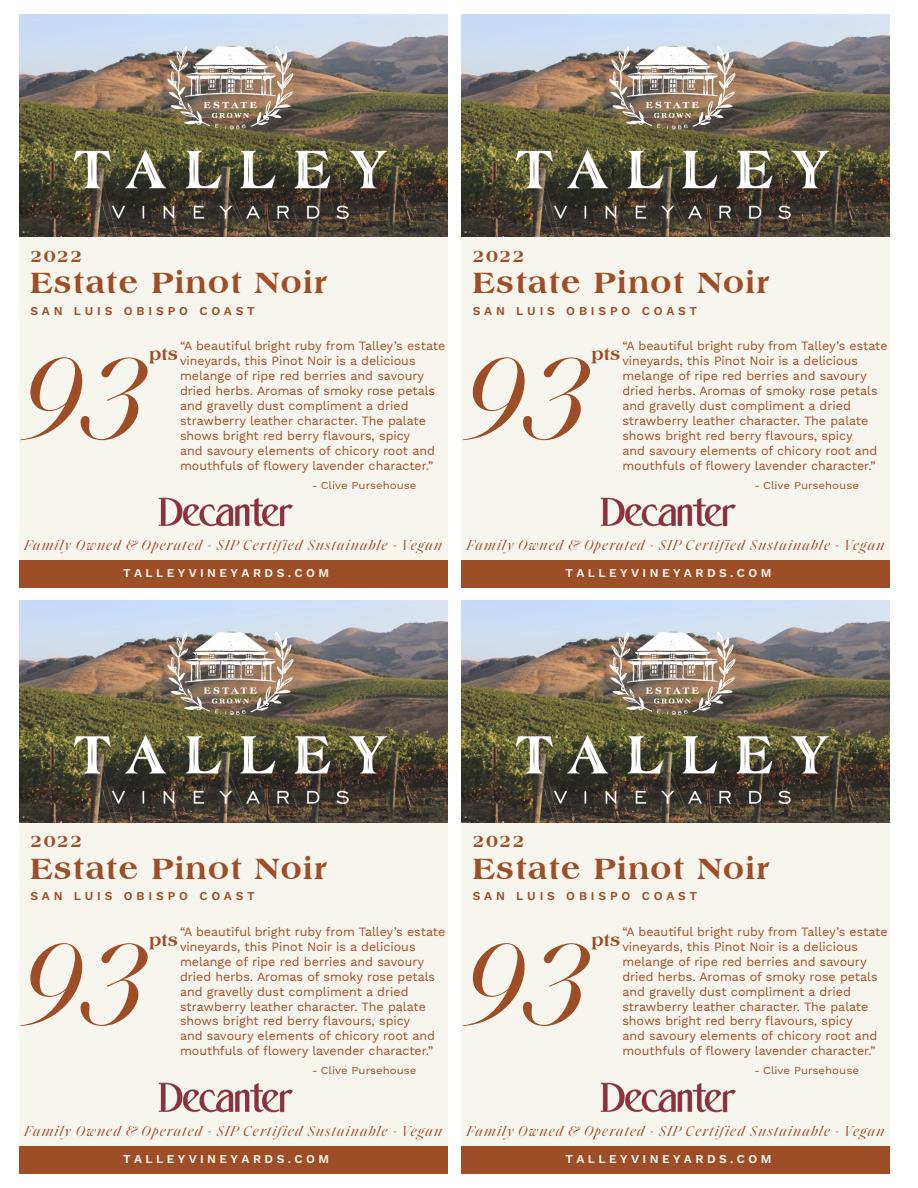
<style>
.page{position:relative;width:918px;height:1188px;background:#fff}
.page>*{position:absolute;margin:0;border:0;box-sizing:border-box;transform-origin:0 0}
.t1{font:italic 118.05px "Saol Display";color:#9d4e26}
.t2{font:800 31.5px "Americana BT";letter-spacing:.05em;color:#9d4e26}
.t3{font:800 18px "Americana BT";letter-spacing:.075em;color:#9d4e26}
.t4{font:italic 14.55px "Saol Display";letter-spacing:.085em;color:#9d4e26}
.t5{font:12.45px/15px "Work Sans";color:#9d4e26}
.t6{font:600 12px "Work Sans";letter-spacing:.285em;color:#f9f9f2}
.t7{font:600 12px "Work Sans";letter-spacing:.32em;color:#9d4e26}
.t8{font:10.5px "Work Sans";color:#9d4f25;scale:1.09 1}
.s1{font-style:italic}
</style>
<div class="page">
<div style="left:19px;top:21px;width:428px;height:567px;background:#f6f5ee"></div>
<div style="left:19px;top:561px;width:428px;height:27px;background:#9d4e26"></div>
<img style="left:19px;top:14px;width:428px;height:223px">
<div style="left:77px;top:49px;width:329px;height:190px;background:#231f20;opacity:.49"></div>
<img style="left:59px;top:24px;width:348px;height:207px">
<img style="left:158px;top:497px;width:135px;height:30px">
<div style="left:462px;top:21px;width:428px;height:567px;background:#f6f5ee"></div>
<div style="left:462px;top:561px;width:428px;height:27px;background:#9d4e26"></div>
<img style="left:462px;top:14px;width:428px;height:223px">
<div style="left:519px;top:49px;width:329px;height:190px;background:#231f20;opacity:.49"></div>
<img style="left:501px;top:24px;width:349px;height:207px">
<img style="left:601px;top:497px;width:135px;height:30px">
<div style="left:19px;top:607px;width:428px;height:566px;background:#f6f5ee"></div>
<div style="left:19px;top:1146px;width:428px;height:28px;background:#9d4e26"></div>
<img style="left:19px;top:600px;width:428px;height:222px">
<div style="left:77px;top:635px;width:329px;height:190px;background:#231f20;opacity:.49"></div>
<img style="left:59px;top:610px;width:348px;height:206px">
<img style="left:158px;top:1083px;width:135px;height:29px">
<div style="left:462px;top:607px;width:428px;height:566px;background:#f6f5ee"></div>
<div style="left:462px;top:1146px;width:428px;height:28px;background:#9d4e26"></div>
<img style="left:462px;top:600px;width:428px;height:222px">
<div style="left:519px;top:635px;width:329px;height:190px;background:#231f20;opacity:.49"></div>
<img style="left:501px;top:610px;width:349px;height:206px">
<img style="left:601px;top:1083px;width:135px;height:29px">
<p class="t3" style="left:30px;top:245px;width:54px">2022</p>
<p class="t3" style="left:473px;top:245px;width:54px">2022</p>
<p class="t2" style="left:30px;top:264px;width:298px">Estate Pinot Noir</p>
<p class="t2" style="left:473px;top:264px;width:298px">Estate Pinot Noir</p>
<p class="t7" style="left:30px;top:304px;width:226px">SAN LUIS OBISPO COAST</p>
<p class="t7" style="left:473px;top:304px;width:226px">SAN LUIS OBISPO COAST</p>
<p class="t3" style="left:150px;top:343px;width:30px">pts</p>
<p class="t5" style="left:180px;top:339px;width:267px">“A beautiful bright ruby from Talley’s estate vineyards, this Pinot Noir is a delicious melange of ripe red berries and savoury dried herbs. Aromas of smoky rose petals and gravelly dust compliment a dried strawberry leather character. The palate shows bright red berry flavours, spicy<br>and savoury elements of chicory root and mouthfuls of flowery lavender character.”</p>
<p class="t8" style="left:311px;top:479px;width:98px"><span class="s1">-</span>Clive Pursehouse</p>
<p class="t1" style="left:17px;top:314px;width:129px">93</p>
<p class="t3" style="left:592px;top:343px;width:30px">pts</p>
<p class="t5" style="left:622px;top:339px;width:267px">“A beautiful bright ruby from Talley’s estate vineyards, this Pinot Noir is a delicious melange of ripe red berries and savoury dried herbs. Aromas of smoky rose petals and gravelly dust compliment a dried strawberry leather character. The palate shows bright red berry flavours, spicy<br>and savoury elements of chicory root and mouthfuls of flowery lavender character.”</p>
<p class="t8" style="left:753px;top:479px;width:98px"><span class="s1">-</span>Clive Pursehouse</p>
<p class="t1" style="left:459px;top:314px;width:129px">93</p>
<p class="t4" style="left:24px;top:535px;width:419px">Family Owned &amp; Operated - SIP Certified Sustainable - Vegan</p>
<p class="t6" style="left:123px;top:566px;width:208px">TALLEYVINEYARDS.COM</p>
<p class="t4" style="left:467px;top:535px;width:419px">Family Owned &amp; Operated - SIP Certified Sustainable - Vegan</p>
<p class="t6" style="left:565px;top:566px;width:208px">TALLEYVINEYARDS.COM</p>
<p class="t3" style="left:30px;top:831px;width:54px">2022</p>
<p class="t3" style="left:473px;top:831px;width:54px">2022</p>
<p class="t2" style="left:30px;top:850px;width:298px">Estate Pinot Noir</p>
<p class="t2" style="left:473px;top:850px;width:298px">Estate Pinot Noir</p>
<p class="t7" style="left:30px;top:889px;width:226px">SAN LUIS OBISPO COAST</p>
<p class="t7" style="left:473px;top:889px;width:226px">SAN LUIS OBISPO COAST</p>
<p class="t3" style="left:150px;top:929px;width:30px">pts</p>
<p class="t5" style="left:180px;top:925px;width:267px">“A beautiful bright ruby from Talley’s estate vineyards, this Pinot Noir is a delicious melange of ripe red berries and savoury dried herbs. Aromas of smoky rose petals and gravelly dust compliment a dried strawberry leather character. The palate shows bright red berry flavours, spicy<br>and savoury elements of chicory root and mouthfuls of flowery lavender character.”</p>
<p class="t8" style="left:311px;top:1065px;width:98px"><span class="s1">-</span>Clive Pursehouse</p>
<p class="t1" style="left:17px;top:900px;width:129px">93</p>
<p class="t3" style="left:592px;top:929px;width:30px">pts</p>
<p class="t5" style="left:622px;top:925px;width:267px">“A beautiful bright ruby from Talley’s estate vineyards, this Pinot Noir is a delicious melange of ripe red berries and savoury dried herbs. Aromas of smoky rose petals and gravelly dust compliment a dried strawberry leather character. The palate shows bright red berry flavours, spicy<br>and savoury elements of chicory root and mouthfuls of flowery lavender character.”</p>
<p class="t8" style="left:753px;top:1065px;width:98px"><span class="s1">-</span>Clive Pursehouse</p>
<p class="t1" style="left:459px;top:900px;width:129px">93</p>
<p class="t4" style="left:24px;top:1121px;width:419px">Family Owned &amp; Operated - SIP Certified Sustainable - Vegan</p>
<p class="t6" style="left:123px;top:1152px;width:208px">TALLEYVINEYARDS.COM</p>
<p class="t4" style="left:467px;top:1121px;width:419px">Family Owned &amp; Operated - SIP Certified Sustainable - Vegan</p>
<p class="t6" style="left:565px;top:1152px;width:208px">TALLEYVINEYARDS.COM</p>
</div>
